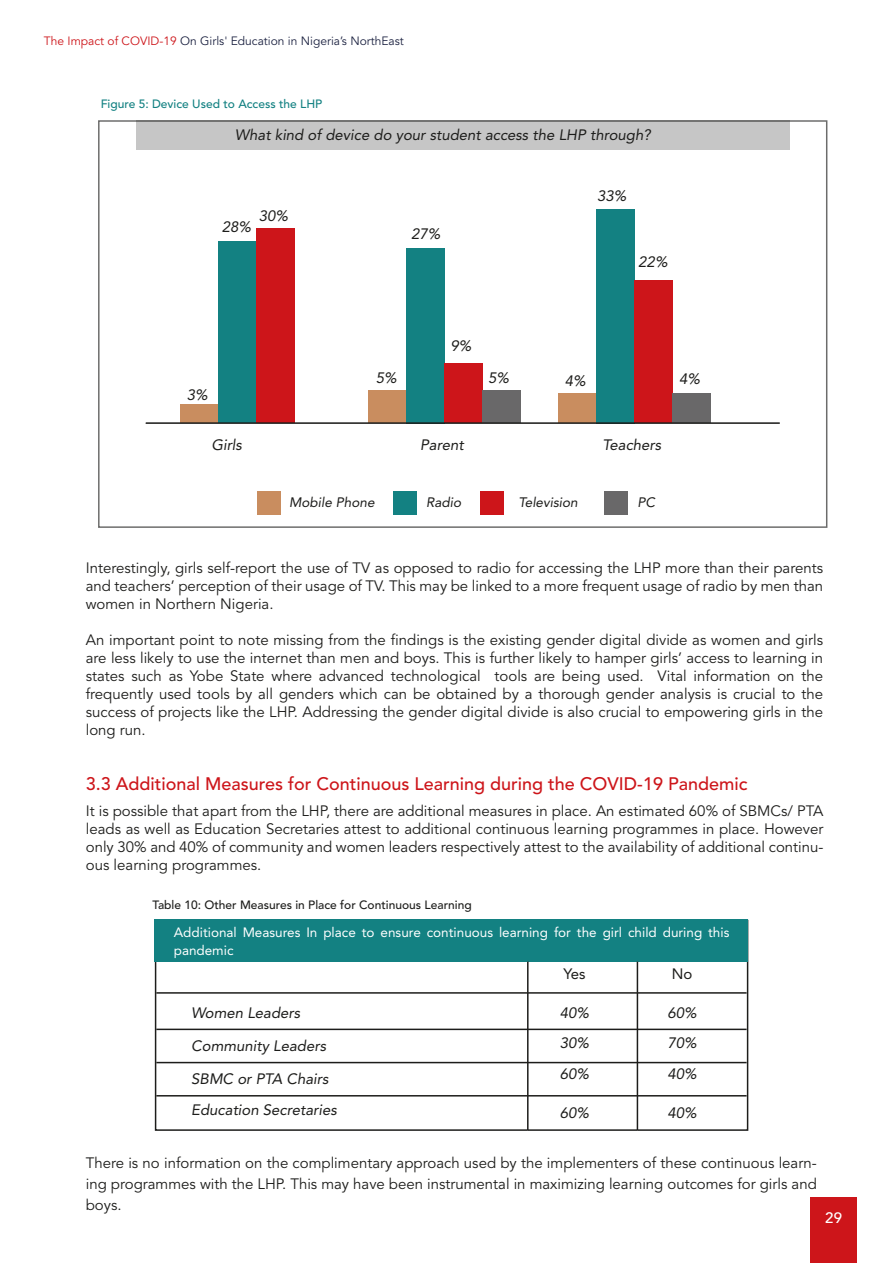
<style>
.page{position:relative;width:893px;height:1263px;background:#fff}
.page>*{position:absolute;margin:0;border:0;box-sizing:border-box;transform-origin:0 0}
.t1{font:500 18px "Avenir LT Std";color:#cd151a}
.t2{font:15px/18px "Avenir LT Std";color:#1d1d1b;text-align:justify}
.t3{font:italic 15px "Avenir LT Std";color:#1d1d1b}
.t4{font:15px "Avenir LT Std";color:#1d1d1b}
.t5{font:500 15px "Avenir LT Std";color:#fff}
.t6{font:italic 13.65px "Avenir LT Std";color:#1d1d1b}
.t7{font:13.5px/18px "Avenir LT Std";color:#fff}
.t8{font:12px "Avenir LT Std";color:#1c2241}
.t9{font:500 12px "Avenir LT Std";color:#1d1d1b}
.t10{font:500 12px "Avenir LT Std";color:#138182}
.s1{color:#cd151a}
</style>
<div class="page">
<div style="left:810px;top:1197px;width:47px;height:66px;background:#cd151a"></div>
<div style="left:155px;top:920px;width:593px;height:211px;background:#fff;border:2px solid #1d1d1b"></div>
<div style="left:154px;top:919px;width:594px;height:42px;background:#138182"></div>
<div style="left:180px;top:404px;width:38px;height:19px;background:#c98d5f"></div>
<div style="left:218px;top:241px;width:38px;height:182px;background:#138182"></div>
<div style="left:256px;top:228px;width:38px;height:195px;background:#cd151a"></div>
<div style="left:369px;top:390px;width:38px;height:33px;background:#c98d5f"></div>
<div style="left:407px;top:248px;width:38px;height:175px;background:#138182"></div>
<div style="left:445px;top:364px;width:38px;height:59px;background:#cd151a"></div>
<div style="left:483px;top:390px;width:38px;height:33px;background:#696869"></div>
<div style="left:559px;top:393px;width:38px;height:30px;background:#c98d5f"></div>
<div style="left:597px;top:209px;width:38px;height:214px;background:#138182"></div>
<div style="left:635px;top:280px;width:38px;height:143px;background:#cd151a"></div>
<div style="left:673px;top:393px;width:38px;height:30px;background:#696869"></div>
<div style="left:136px;top:120px;width:654px;height:30px;background:#c6c6c6"></div>
<div style="left:257px;top:491px;width:24px;height:24px;background:#c98d5f"></div>
<div style="left:393px;top:491px;width:24px;height:24px;background:#138182"></div>
<div style="left:480px;top:491px;width:24px;height:24px;background:#cd151a"></div>
<div style="left:604px;top:491px;width:23px;height:24px;background:#696869"></div>
<hr style="left:146px;top:422px;width:634px;height:2px;background:#1d1d1b">
<hr style="left:527px;top:961px;width:2px;height:169px;background:#1d1d1b">
<hr style="left:637px;top:961px;width:1px;height:169px;background:#1d1d1b">
<hr style="left:156px;top:992px;width:591px;height:2px;background:#1d1d1b">
<hr style="left:156px;top:1028px;width:591px;height:2px;background:#1d1d1b">
<hr style="left:156px;top:1062px;width:591px;height:1px;background:#1d1d1b">
<hr style="left:156px;top:1095px;width:591px;height:1px;background:#1d1d1b">
<p class="t8" style="left:44px;top:34px;width:361px"><span class="s1">The Impact of COVID-19</span> On Girls' Education in Nigeria’s NorthEast</p>
<p class="t10" style="left:101px;top:97px;width:223px">Figure 5: Device Used to Access the LHP</p>
<p class="t3" style="left:235px;top:126px;width:417px">What kind of device do your student access the LHP through?</p>
<p class="t3" style="left:222px;top:218px;width:31px">28%</p>
<p class="t3" style="left:259px;top:207px;width:31px">30%</p>
<p class="t3" style="left:411px;top:225px;width:31px">27%</p>
<p class="t3" style="left:597px;top:187px;width:31px">33%</p>
<p class="t3" style="left:638px;top:253px;width:31px">22%</p>
<p class="t3" style="left:187px;top:386px;width:22px">3%</p>
<p class="t3" style="left:211px;top:436px;width:32px">Girls</p>
<p class="t3" style="left:376px;top:369px;width:22px">5%</p>
<p class="t3" style="left:451px;top:337px;width:22px">9%</p>
<p class="t3" style="left:488px;top:369px;width:22px">5%</p>
<p class="t3" style="left:565px;top:372px;width:22px">4%</p>
<p class="t3" style="left:679px;top:370px;width:22px">4%</p>
<p class="t3" style="left:420px;top:436px;width:45px">Parent</p>
<p class="t3" style="left:603px;top:436px;width:60px">Teachers</p>
<p class="t6" style="left:289px;top:494px;width:87px">Mobile Phone</p>
<p class="t6" style="left:426px;top:494px;width:37px">Radio</p>
<p class="t6" style="left:518px;top:494px;width:61px">Television</p>
<p class="t6" style="left:637px;top:494px;width:19px">PC</p>
<p class="t2" style="left:86px;top:560px;width:739px">Interestingly, girls self-report the use of TV as opposed to radio for accessing the LHP more than their parents and teachers’ perception of their usage of TV. This may be linked to a more frequent usage of radio by men than women in Northern Nigeria.</p>
<p class="t2" style="left:86px;top:632px;width:739px">An important point to note missing from the findings is the existing gender digital divide as women and girls are less likely to use the internet than men and boys. This is further likely to hamper girls’ access to learning in states such as Yobe State where advanced technological tools are being used. Vital information on the frequently used tools by all genders which can be obtained by a thorough gender analysis is crucial to the success of projects like the LHP. Addressing the gender digital divide is also crucial to empowering girls in the long run.</p>
<p class="t1" style="left:86px;top:774px;width:663px">3.3 Additional Measures for Continuous Learning during the COVID-19 Pandemic</p>
<p class="t2" style="left:86px;top:802px;width:739px">It is possible that apart from the LHP, there are additional measures in place. An estimated 60% of SBMCs/ PTA leads as well as Education Secretaries attest to additional continuous learning programmes in place. However only 30% and 40% of community and women leaders respectively attest to the availability of additional continu&shy;ous learning programmes.</p>
<p class="t9" style="left:152px;top:898px;width:321px">Table 10: Other Measures in Place for Continuous Learning</p>
<p class="t7" style="left:174px;top:923px;width:557px">Additional Measures In place to ensure continuous learning for the girl child during this pandemic</p>
<p class="t4" style="left:563px;top:965px;width:23px">Yes</p>
<p class="t4" style="left:672px;top:965px;width:22px">No</p>
<p class="t3" style="left:191px;top:1004px;width:110px">Women Leaders</p>
<p class="t3" style="left:560px;top:1004px;width:31px">40%</p>
<p class="t3" style="left:667px;top:1004px;width:31px">60%</p>
<p class="t3" style="left:191px;top:1037px;width:136px">Community Leaders</p>
<p class="t3" style="left:560px;top:1034px;width:31px">30%</p>
<p class="t3" style="left:667px;top:1034px;width:31px">70%</p>
<p class="t3" style="left:191px;top:1070px;width:139px">SBMC or PTA Chairs</p>
<p class="t3" style="left:560px;top:1065px;width:31px">60%</p>
<p class="t3" style="left:667px;top:1065px;width:31px">40%</p>
<p class="t3" style="left:191px;top:1101px;width:147px">Education Secretaries</p>
<p class="t3" style="left:560px;top:1104px;width:31px">60%</p>
<p class="t3" style="left:667px;top:1104px;width:31px">40%</p>
<p class="t2" style="left:86px;top:1153px;width:733px;line-height:21px">There is no information on the complimentary approach used by the implementers of these continuous learn&shy;ing programmes with the LHP. This may have been instrumental in maximizing learning outcomes for girls and boys.</p>
<p class="t5" style="left:825px;top:1209px;width:18px">29</p>
</div>
